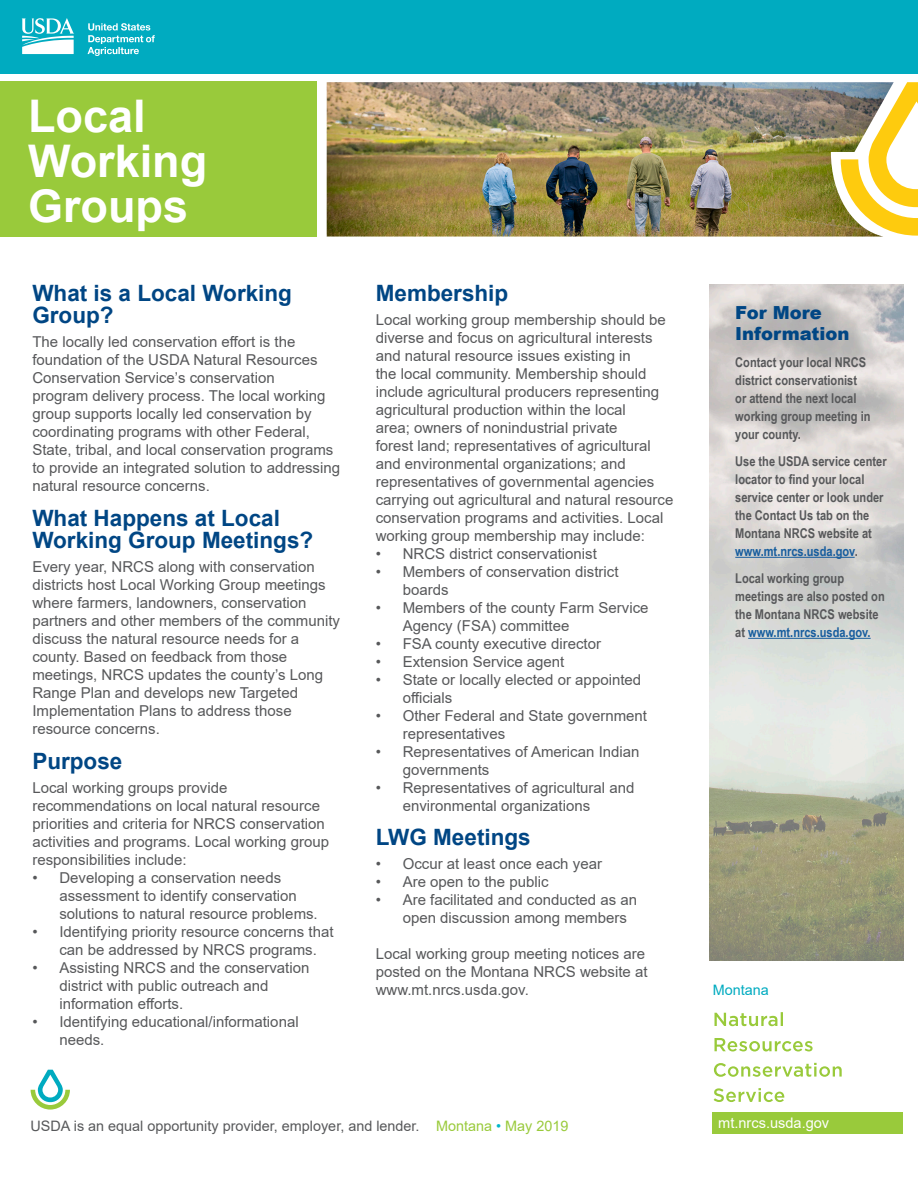
<style>
.page{position:relative;width:918px;height:1188px;background:#fff}
.page>*{position:absolute;margin:0;border:0;box-sizing:border-box;transform-origin:0 0}
.Fact_Sheet_Title{font:700 45px/45px "Arial";color:#fff}
.Body_Subhead{font:700 22.5px/22.5px "Arial";color:#004684}
.Sidebar_Title{font:900 18px/21px "Arial";color:#004684}
.Body_Text{font:15px/18px "Arial";color:#57585a}
.t1{font:14.55px "Arial";color:#fff}
.t2{font:14.4px "Arial";color:#57585a}
.t3{font:14.4px "Arial";color:#99ca3b}
.t4{font:14.4px "Arial";color:#00abc0}
.Sidebar_Text{font:700 13.5px/18px "Arial Narrow";color:#57585a}
.s1{color:#175d9e}
.s2{color:#00b7ca}
</style>
<div class="page">
<div style="left:0;top:82px;width:317px;height:155px;background:#99ca3b"></div>
<div style="left:0;top:0;width:918px;height:74px;background:#00abc0"></div>
<svg style="left:22px;top:18px;width:52px;height:36px"></svg>
<svg style="left:88px;top:23px;width:67px;height:33px"></svg>
<div style="left:713px;top:1112px;width:190px;height:22px;background:#99ca3b"></div>
<svg style="left:894px;top:82px;width:24px;height:154px"></svg>
<svg style="left:714px;top:1088px;width:70px;height:14px"></svg>
<svg style="left:714px;top:1063px;width:128px;height:14px"></svg>
<svg style="left:715px;top:1038px;width:98px;height:14px"></svg>
<svg style="left:715px;top:1012px;width:68px;height:14px"></svg>
<svg style="left:31px;top:1070px;width:39px;height:40px"></svg>
<img style="left:709px;top:284px;width:195px;height:676px">
<hr style="left:735px;top:557px;width:120px;height:1px;background:#175d9e">
<hr style="left:748px;top:638px;width:123px;height:1px;background:#175d9e">
<img style="left:327px;top:82px;width:567px;height:155px">
<p class="Fact_Sheet_Title" style="left:28px;top:94px;width:181px">Local<br>Working<br>Groups</p>
<p class="Body_Subhead" style="left:32px;top:282px;width:261px">What is a Local Working<br>Group?</p>
<p class="Body_Text" style="left:32px;top:333px;width:309px">The locally led conservation effort is the foundation of the USDA Natural Resources Conservation Service’s conservation<br>program delivery process. The local working group supports locally led conservation by coordinating programs with other Federal, State, tribal, and local conservation programs to provide an integrated solution to addressing natural resource concerns.</p>
<p class="Body_Subhead" style="left:32px;top:507px;width:282px">What Happens at Local<br>Working Group Meetings?</p>
<p class="Body_Text" style="left:32px;top:558px;width:309px">Every year, NRCS along with conservation districts host Local Working Group meetings where farmers, landowners, conservation partners and other members of the community discuss the natural resource needs for a county. Based on feedback from those meetings, NRCS updates the county’s Long Range Plan and develops new Targeted Implementation Plans to address those resource concerns.</p>
<p class="Body_Subhead" style="left:32px;top:750px;width:92px">Purpose</p>
<p class="Body_Text" style="left:32px;top:778px;width:298px">Local working groups provide recommendations on local natural resource priorities and criteria for NRCS conservation activities and programs. Local working group responsibilities include:</p>
<p class="Body_Text" style="left:59px;top:868px;width:260px;text-indent:-27px">• Developing a conservation needs assessment to identify conservation solutions to natural resource problems.</p>
<p class="Body_Text" style="left:59px;top:922px;width:276px;text-indent:-27px">• Identifying priority resource concerns that can be addressed by NRCS programs.</p>
<p class="Body_Text" style="left:59px;top:958px;width:252px;text-indent:-27px">• Assisting NRCS and the conservation district with public outreach and information efforts.</p>
<p class="Body_Text" style="left:59px;top:1012px;width:241px;text-indent:-27px">• Identifying educational/informational needs.</p>
<p class="Body_Subhead" style="left:376px;top:282px;width:134px">Membership</p>
<p class="Body_Text" style="left:376px;top:310px;width:299px">Local working group membership should be diverse and focus on agricultural interests and natural resource issues existing in<br>the local community. Membership should include agricultural producers representing agricultural production within the local<br>area; owners of nonindustrial private<br>forest land; representatives of agricultural and environmental organizations; and representatives of governmental agencies carrying out agricultural and natural resource conservation programs and activities. Local working group membership may include:</p>
<p class="Body_Text" style="left:376px;top:544px;width:223px">• NRCS district conservationist</p>
<p class="Body_Text" style="left:403px;top:562px;width:217px;text-indent:-27px">• Members of conservation district boards</p>
<p class="Body_Text" style="left:403px;top:598px;width:247px;text-indent:-27px">• Members of the county Farm Service<br>Agency (FSA) committee</p>
<p class="Body_Text" style="left:376px;top:634px;width:227px">• FSA county executive director</p>
<p class="Body_Text" style="left:376px;top:652px;width:190px">• Extension Service agent</p>
<p class="Body_Text" style="left:403px;top:670px;width:240px;text-indent:-27px">• State or locally elected or appointed officials</p>
<p class="Body_Text" style="left:403px;top:706px;width:246px;text-indent:-27px">• Other Federal and State government representatives</p>
<p class="Body_Text" style="left:403px;top:742px;width:238px;text-indent:-27px">• Representatives of American Indian governments</p>
<p class="Body_Text" style="left:403px;top:778px;width:233px;text-indent:-27px">• Representatives of agricultural and environmental organizations</p>
<p class="Body_Subhead" style="left:376px;top:826px;width:157px">LWG Meetings</p>
<p class="Body_Text" style="left:376px;top:855px;width:228px">• Occur at least once each year</p>
<p class="Body_Text" style="left:376px;top:873px;width:174px">• Are open to the public</p>
<p class="Body_Text" style="left:403px;top:891px;width:236px;text-indent:-27px">• Are facilitated and conducted as an open discussion among members</p>
<p class="Body_Text" style="left:376px;top:945px;width:273px">Local working group meeting notices are posted on the Montana NRCS website at www.mt.nrcs.usda.gov.</p>
<p class="Sidebar_Title" style="left:735px;top:301px;width:116px">For More<br>Information</p>
<p class="Sidebar_Text" style="left:735px;top:352px;width:137px">Contact your local NRCS district conservationist or attend the next local working group meeting in your county.</p>
<p class="Sidebar_Text" style="left:735px;top:451px;width:153px">Use the USDA service center locator to find your local service center or look under the Contact Us tab on the<br>Montana NRCS website at <span class="s1">www.mt.nrcs.usda.gov</span>.</p>
<p class="Sidebar_Text" style="left:735px;top:568px;width:151px">Local working group meetings are also posted on the Montana NRCS website at <span class="s1">www.mt.nrcs.usda.gov.</span></p>
<p class="t4" style="left:713px;top:981px;width:58px">Montana</p>
<p class="t2" style="left:31px;top:1116px;width:390px">USDA is an equal opportunity provider, employer, and lender.</p>
<p class="t3" style="left:436px;top:1116px;width:134px">Montana <span class="s2">•</span> May 2019</p>
<p class="t1" style="left:718px;top:1113px;width:113px">mt.nrcs.usda.gov</p>
</div>
